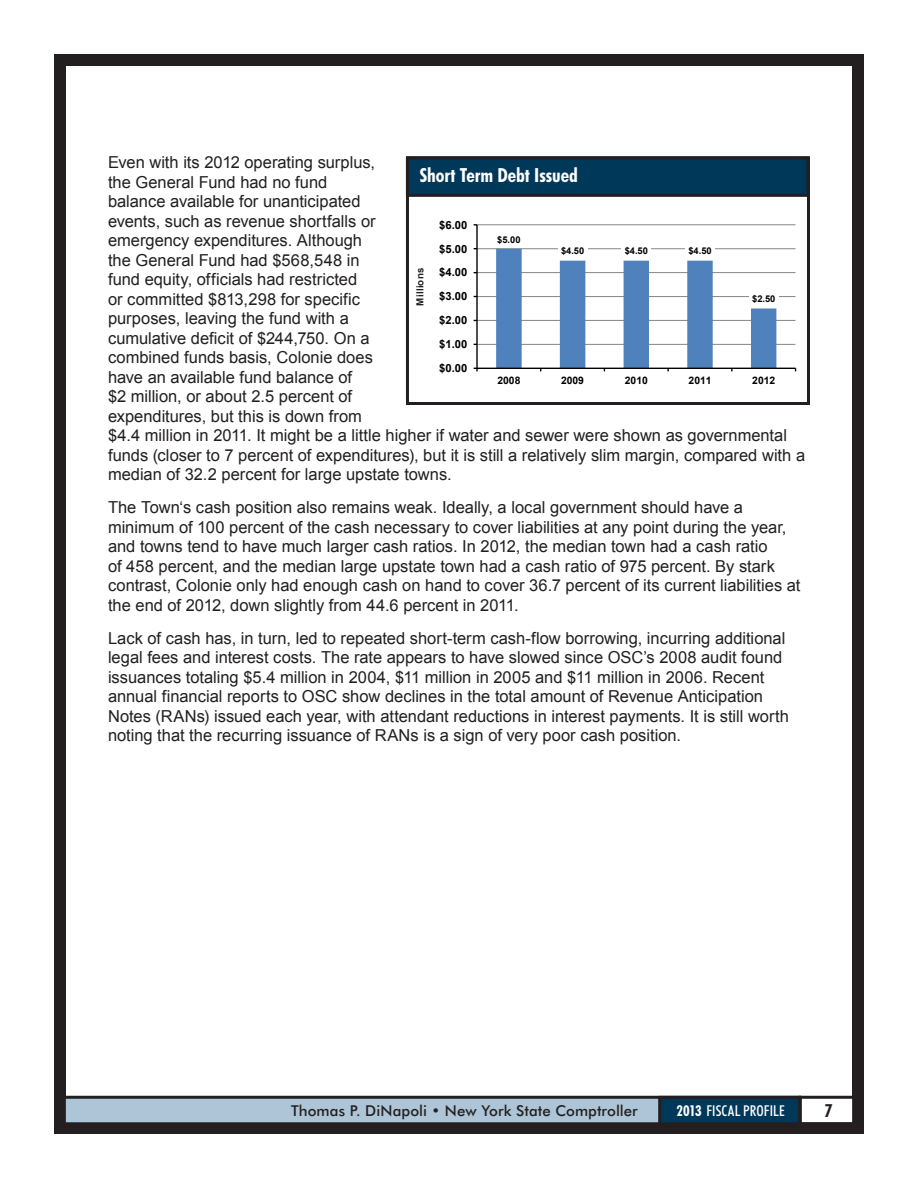
<style>
.page{position:relative;width:918px;height:1188px;background:#fff}
.page>*{position:absolute;margin:0;border:0;box-sizing:border-box;transform-origin:0 0}
.Charts{font:700 condensed 19.5px "Futura BT";letter-spacing:-.005em;color:#fff}
.t1{font:700 condensed 18px "Futura BT";color:#231f20}
.AnnRep_Body_Text{font:16.5px/19.5px "Arial";color:#231f20}
.t2{font:500 15px "Futura BT";letter-spacing:.005em;color:#231f20}
.t3{font:500 condensed 15px "Futura BT";letter-spacing:.005em;color:#fff}
.t4{font:700 11.25px "Arial";letter-spacing:.005em;color:#000}
.t5{font:700 10.35px "Arial";color:#000}
.t6{font:700 9.75px "Arial";letter-spacing:.025em;color:#231f20}
.t7{font:700 9.3px "Arial";color:#000}
.s1{font-weight:700}
</style>
<div class="page">
<div style="left:54px;top:54px;width:810px;height:1080px;border:12px solid #231f20"></div>
<div style="left:799px;top:1096px;width:56px;height:29px;border:3px solid #231f20"></div>
<div style="left:64px;top:1097px;width:736px;height:27px;background:#adc5d6"></div>
<div style="left:63px;top:1096px;width:738px;height:29px;border:3px solid #231f20"></div>
<div style="left:660px;top:1097px;width:140px;height:27px;background:#003859"></div>
<div style="left:658px;top:1096px;width:143px;height:29px;border:3px solid #231f20"></div>
<hr style="left:477px;top:344px;width:319px;height:1px;background:#868686">
<hr style="left:477px;top:320px;width:319px;height:1px;background:#868686">
<hr style="left:477px;top:296px;width:319px;height:1px;background:#868686">
<hr style="left:477px;top:272px;width:319px;height:1px;background:#868686">
<hr style="left:477px;top:248px;width:319px;height:1px;background:#868686">
<hr style="left:477px;top:224px;width:319px;height:1px;background:#868686">
<hr style="left:476px;top:225px;width:2px;height:143px;background:#000">
<hr style="left:477px;top:368px;width:319px;height:1px;background:#000">
<svg style="left:496px;top:249px;width:280px;height:122px"></svg>
<div style="left:558px;top:244px;width:29px;height:14px;background:#fff"></div>
<div style="left:622px;top:244px;width:29px;height:14px;background:#fff"></div>
<div style="left:685px;top:244px;width:30px;height:14px;background:#fff"></div>
<div style="left:749px;top:292px;width:29px;height:14px;background:#fff"></div>
<div style="left:406px;top:156px;width:404px;height:249px;border:3px solid #231f20"></div>
<div style="left:407px;top:158px;width:401px;height:37px;background:#003859"></div>
<div style="left:406px;top:156px;width:403px;height:41px;border:3px solid #231f20"></div>
<p class="AnnRep_Body_Text" style="left:108px;top:153px;width:699px">Even with its 2012 operating surplus,<br>the General Fund had no fund<br>balance available for unanticipated<br>events, such as revenue shortfalls or<br>emergency expenditures. Although<br>the General Fund had $568,548 in<br>fund equity, officials had restricted<br>or committed $813,298 for specific<br>purposes, leaving the fund with a<br>cumulative deficit of $244,750. On a<br>combined funds basis, Colonie does<br>have an available fund balance of<br>$2 million, or about 2.5 percent of<br>expenditures, but this is down from<br>$4.4 million in 2011. It might be a little higher if water and sewer were shown as governmental funds (closer to 7 percent of expenditures), but it is still a relatively slim margin, compared with a median of 32.2 percent for large upstate towns.</p>
<p class="AnnRep_Body_Text" style="left:108px;top:498px;width:694px">The Town‘s cash position also remains weak. Ideally, a local government should have a minimum of 100 percent of the cash necessary to cover liabilities at any point during the year, and towns tend to have much larger cash ratios. In 2012, the median town had a cash ratio<br>of 458 percent, and the median large upstate town had a cash ratio of 975 percent. By stark contrast, Colonie only had enough cash on hand to cover 36.7 percent of its current liabilities at the end of 2012, down slightly from 44.6 percent in 2011.</p>
<p class="AnnRep_Body_Text" style="left:108px;top:628px;width:682px">Lack of cash has, in turn, led to repeated short-term cash-flow borrowing, incurring additional legal fees and interest costs. The rate appears to have slowed since OSC’s 2008 audit found issuances totaling $5.4 million in 2004, $11 million in 2005 and $11 million in 2006. Recent annual financial reports to OSC show declines in the total amount of Revenue Anticipation Notes (RANs) issued each year, with attendant reductions in interest payments. It is still worth noting that the recurring issuance of RANs is a sign of very poor cash position.</p>
<p class="Charts" style="left:420px;top:163px;width:160px">Short Term Debt Issued</p>
<p class="t4" style="left:439px;top:217px;width:30px">$6.00</p>
<p class="t7" style="left:497px;top:233px;width:25px">$5.00</p>
<p class="t4" style="left:439px;top:241px;width:30px">$5.00</p>
<p class="t7" style="left:561px;top:245px;width:25px">$4.50</p>
<p class="t7" style="left:625px;top:245px;width:25px">$4.50</p>
<p class="t7" style="left:688px;top:245px;width:25px">$4.50</p>
<p class="t4" style="left:439px;top:265px;width:30px">$4.00</p>
<p class="t6" style="left:414px;top:306px;width:39px;rotate:-90deg">Millions</p>
<p class="t4" style="left:439px;top:289px;width:30px">$3.00</p>
<p class="t7" style="left:752px;top:293px;width:25px">$2.50</p>
<p class="t4" style="left:439px;top:313px;width:30px">$2.00</p>
<p class="t4" style="left:439px;top:337px;width:30px">$1.00</p>
<p class="t4" style="left:439px;top:361px;width:30px">$0.00</p>
<p class="t5" style="left:497px;top:374px;width:24px">2008</p>
<p class="t5" style="left:561px;top:374px;width:24px">2009</p>
<p class="t5" style="left:625px;top:374px;width:24px">2010</p>
<p class="t5" style="left:689px;top:374px;width:24px">2011</p>
<p class="t5" style="left:752px;top:374px;width:24px">2012</p>
<p class="t2" style="left:291px;top:1101px;width:348px">Thomas P. DiNapoli • New York State Comptroller</p>
<p class="t3" style="left:676px;top:1101px;width:110px"><span class="s1">2013</span> FISCAL PROFILE</p>
<p class="t1" style="left:825px;top:1100px;width:9px">7</p>
</div>
